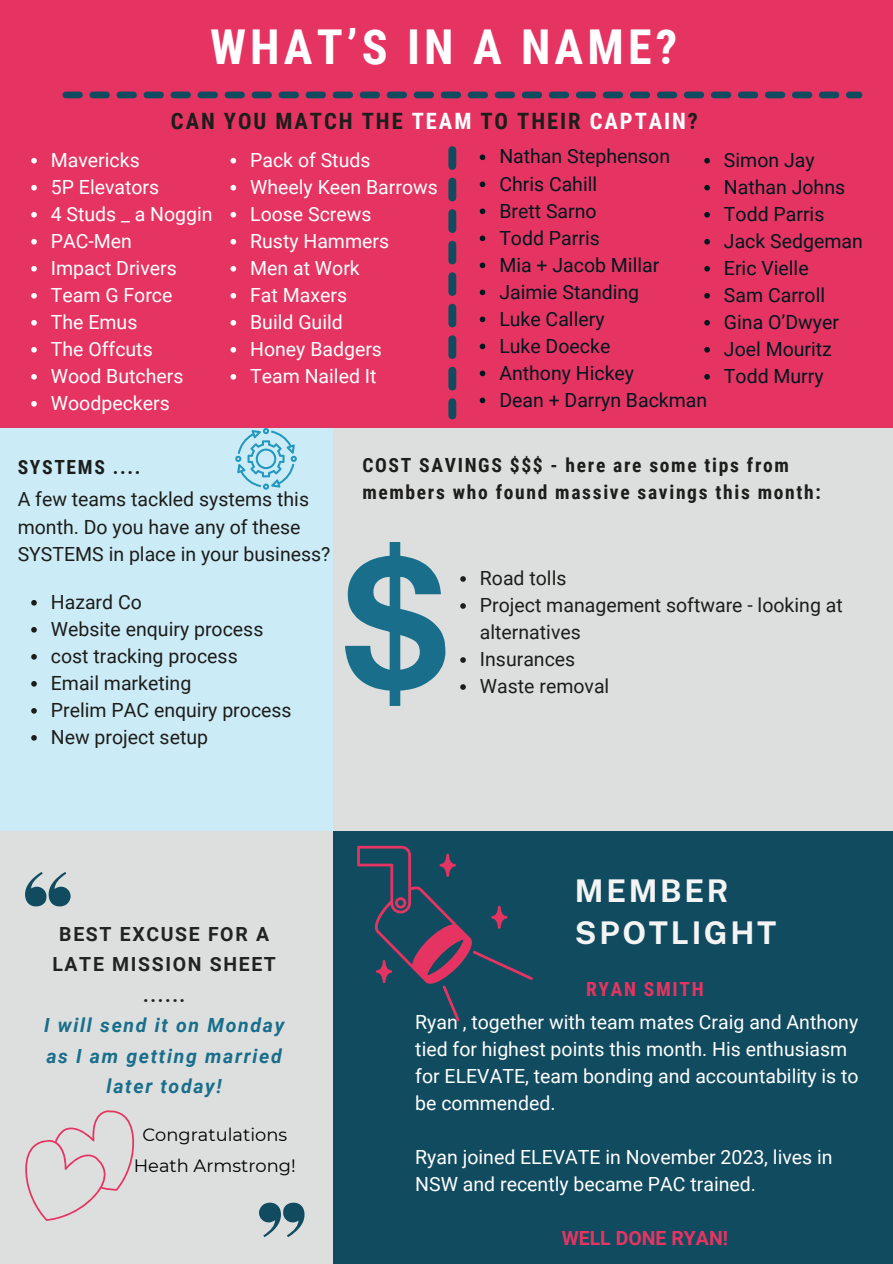
<style>
.page{position:relative;width:893px;height:1264px;background:#fff}
.page>*{position:absolute;margin:0;border:0;box-sizing:border-box;transform-origin:0 0}
.t1{font:700 48px "Roboto Condensed";letter-spacing:.085em;color:#fff}
.t2{font:700 31.35px/42.3px "Public Sans";letter-spacing:.085em;color:#f4f4f4}
.t3{font:700 22.5px "Roboto Condensed";letter-spacing:.085em;color:#1d1d1b}
.t4{font:19.5px/27px "Roboto";color:#fff}
.t5{font:19.5px/27px "Roboto";color:#1d1d1b}
.t6{font:19.5px "Roboto";color:#00171f}
.t7{font:700 19.5px/27px "Roboto Condensed";letter-spacing:.085em;color:#1d1d1b}
.t8{font:italic 700 19.5px/30.3px "Roboto";letter-spacing:.085em;color:#186e8b;text-align:center}
.t9{font:700 19.5px/30.3px "Roboto";letter-spacing:.085em;color:#222;text-align:center}
.t10{font:700 19.5px "Roboto";color:#e63462}
.t11{font:700 19.5px "Roboto Condensed";letter-spacing:.085em;color:#e63462}
.t12{font:17.85px "Montserrat";color:#000}
.s1{color:#fff}
</style>
<div class="page">
<div style="left:0;top:0;width:892px;height:1263px;background:#e63462"></div>
<div style="left:0;top:428px;width:333px;height:403px;background:#cbebf6"></div>
<div style="left:333px;top:428px;width:559px;height:403px;background:#dddfdf"></div>
<div style="left:0;top:831px;width:333px;height:432px;background:#dddfdf"></div>
<div style="left:333px;top:831px;width:559px;height:432px;background:#114b5f"></div>
<svg style="left:25px;top:872px;width:45px;height:34px"></svg>
<svg style="left:259px;top:1202px;width:45px;height:35px"></svg>
<svg style="left:357px;top:845px;width:175px;height:176px"></svg>
<svg style="left:62px;top:92px;width:800px;height:6px"></svg>
<svg style="left:235px;top:428px;width:62px;height:61px"></svg>
<svg style="left:460px;top:576px;width:6px;height:6px"></svg>
<svg style="left:460px;top:603px;width:6px;height:6px"></svg>
<svg style="left:460px;top:657px;width:6px;height:6px"></svg>
<svg style="left:460px;top:684px;width:6px;height:6px"></svg>
<svg style="left:345px;top:542px;width:100px;height:164px"></svg>
<svg style="left:448px;top:146px;width:8px;height:273px"></svg>
<svg style="left:25px;top:1110px;width:109px;height:110px"></svg>
<svg style="left:31px;top:600px;width:6px;height:5px"></svg>
<svg style="left:31px;top:627px;width:6px;height:5px"></svg>
<svg style="left:31px;top:654px;width:6px;height:5px"></svg>
<svg style="left:31px;top:681px;width:6px;height:5px"></svg>
<svg style="left:31px;top:708px;width:6px;height:5px"></svg>
<svg style="left:31px;top:735px;width:6px;height:5px"></svg>
<svg style="left:31px;top:158px;width:6px;height:5px"></svg>
<svg style="left:31px;top:185px;width:6px;height:5px"></svg>
<svg style="left:31px;top:212px;width:6px;height:5px"></svg>
<svg style="left:31px;top:239px;width:6px;height:5px"></svg>
<svg style="left:31px;top:266px;width:6px;height:5px"></svg>
<svg style="left:31px;top:293px;width:6px;height:5px"></svg>
<svg style="left:31px;top:320px;width:6px;height:5px"></svg>
<svg style="left:31px;top:347px;width:6px;height:5px"></svg>
<svg style="left:31px;top:374px;width:6px;height:5px"></svg>
<svg style="left:31px;top:401px;width:6px;height:5px"></svg>
<svg style="left:230px;top:158px;width:6px;height:5px"></svg>
<svg style="left:230px;top:185px;width:6px;height:5px"></svg>
<svg style="left:230px;top:212px;width:6px;height:5px"></svg>
<svg style="left:230px;top:239px;width:6px;height:5px"></svg>
<svg style="left:230px;top:266px;width:6px;height:5px"></svg>
<svg style="left:230px;top:293px;width:6px;height:5px"></svg>
<svg style="left:230px;top:320px;width:6px;height:5px"></svg>
<svg style="left:230px;top:347px;width:6px;height:5px"></svg>
<svg style="left:230px;top:374px;width:6px;height:5px"></svg>
<svg style="left:479px;top:154px;width:6px;height:6px"></svg>
<svg style="left:479px;top:181px;width:6px;height:6px"></svg>
<svg style="left:479px;top:208px;width:6px;height:6px"></svg>
<svg style="left:479px;top:235px;width:6px;height:6px"></svg>
<svg style="left:479px;top:262px;width:6px;height:6px"></svg>
<svg style="left:479px;top:289px;width:6px;height:6px"></svg>
<svg style="left:479px;top:316px;width:6px;height:6px"></svg>
<svg style="left:479px;top:343px;width:6px;height:6px"></svg>
<svg style="left:479px;top:370px;width:6px;height:6px"></svg>
<svg style="left:479px;top:397px;width:6px;height:6px"></svg>
<svg style="left:704px;top:158px;width:5px;height:5px"></svg>
<svg style="left:704px;top:185px;width:5px;height:5px"></svg>
<svg style="left:704px;top:212px;width:5px;height:5px"></svg>
<svg style="left:704px;top:239px;width:5px;height:5px"></svg>
<svg style="left:704px;top:266px;width:5px;height:5px"></svg>
<svg style="left:704px;top:293px;width:5px;height:5px"></svg>
<svg style="left:704px;top:320px;width:5px;height:5px"></svg>
<svg style="left:704px;top:347px;width:5px;height:5px"></svg>
<svg style="left:704px;top:374px;width:5px;height:5px"></svg>
<p class="t1" style="left:210px;top:19px;width:468px">WHAT’S IN A NAME?</p>
<p class="t3" style="left:171px;top:108px;width:528px">CAN YOU MATCH THE <span class="s1">TEAM</span> TO THEIR <span class="s1">CAPTAIN</span>?</p>
<p class="t4" style="left:51px;top:147px;width:90px">Mavericks</p>
<p class="t4" style="left:51px;top:174px;width:110px">5P Elevators</p>
<p class="t4" style="left:51px;top:201px;width:163px">4 Studs _ a Noggin</p>
<p class="t4" style="left:51px;top:228px;width:83px">PAC-Men</p>
<p class="t4" style="left:51px;top:255px;width:127px">Impact Drivers</p>
<p class="t4" style="left:51px;top:282px;width:123px">Team G Force</p>
<p class="t4" style="left:51px;top:309px;width:88px">The Emus</p>
<p class="t4" style="left:51px;top:336px;width:103px">The Offcuts</p>
<p class="t4" style="left:51px;top:363px;width:134px">Wood Butchers</p>
<p class="t4" style="left:51px;top:390px;width:120px">Woodpeckers</p>
<p class="t4" style="left:250px;top:147px;width:122px">Pack of Studs</p>
<p class="t4" style="left:250px;top:174px;width:189px">Wheely Keen Barrows</p>
<p class="t4" style="left:250px;top:201px;width:123px">Loose Screws</p>
<p class="t4" style="left:250px;top:228px;width:140px">Rusty Hammers</p>
<p class="t4" style="left:250px;top:255px;width:111px">Men at Work</p>
<p class="t4" style="left:250px;top:282px;width:98px">Fat Maxers</p>
<p class="t4" style="left:250px;top:309px;width:94px">Build Guild</p>
<p class="t4" style="left:250px;top:336px;width:133px">Honey Badgers</p>
<p class="t4" style="left:250px;top:363px;width:128px">Team Nailed It</p>
<p class="t6" style="left:499px;top:145px;width:172px">Nathan Stephenson</p>
<p class="t6" style="left:499px;top:172px;width:99px">Chris Cahill</p>
<p class="t6" style="left:499px;top:199px;width:99px">Brett Sarno</p>
<p class="t6" style="left:499px;top:226px;width:102px">Todd Parris</p>
<p class="t6" style="left:499px;top:253px;width:161px">Mia + Jacob Millar</p>
<p class="t6" style="left:499px;top:280px;width:141px">Jaimie Standing</p>
<p class="t6" style="left:499px;top:307px;width:107px">Luke Callery</p>
<p class="t6" style="left:499px;top:334px;width:112px">Luke Doecke</p>
<p class="t6" style="left:499px;top:361px;width:136px">Anthony Hickey</p>
<p class="t6" style="left:499px;top:388px;width:209px">Dean + Darryn Backman</p>
<p class="t6" style="left:723px;top:149px;width:92px">Simon Jay</p>
<p class="t6" style="left:723px;top:176px;width:123px">Nathan Johns</p>
<p class="t6" style="left:723px;top:203px;width:102px">Todd Parris</p>
<p class="t6" style="left:723px;top:230px;width:140px">Jack Sedgeman</p>
<p class="t6" style="left:723px;top:257px;width:86px">Eric Vielle</p>
<p class="t6" style="left:723px;top:284px;width:103px">Sam Carroll</p>
<p class="t6" style="left:723px;top:311px;width:117px">Gina O’Dwyer</p>
<p class="t6" style="left:723px;top:338px;width:109px">Joel Mouritz</p>
<p class="t6" style="left:723px;top:365px;width:101px">Todd Murry</p>
<h1 class="t7" style="left:18px;top:454px;width:124px">SYSTEMS ....</h1>
<p class="t5" style="left:18px;top:486px;width:314px">A few teams tackled systems this month. Do you have any of these<br>SYSTEMS in place in your business?</p>
<p class="t5" style="left:51px;top:589px;width:92px">Hazard Co</p>
<p class="t5" style="left:51px;top:616px;width:214px">Website enquiry process</p>
<p class="t5" style="left:51px;top:643px;width:188px">cost tracking process</p>
<p class="t5" style="left:51px;top:670px;width:142px">Email marketing</p>
<p class="t5" style="left:51px;top:697px;width:242px">Prelim PAC enquiry process</p>
<p class="t5" style="left:51px;top:724px;width:159px">New project setup</p>
<p class="t7" style="left:362px;top:452px;width:460px">COST SAVINGS $$$ - here are some tips from members who found massive savings this month:</p>
<p class="t5" style="left:480px;top:565px;width:88px">Road tolls</p>
<p class="t5" style="left:480px;top:592px;width:364px">Project management software - looking at alternatives</p>
<p class="t5" style="left:480px;top:646px;width:97px">Insurances</p>
<p class="t5" style="left:480px;top:673px;width:131px">Waste removal</p>
<p class="t9" style="left:52px;top:919px;width:225px">BEST EXCUSE FOR A<br>LATE MISSION SHEET ......</p>
<p class="t8" style="left:44px;top:1010px;width:242px">I will send it on Monday as I am getting married later today!</p>
<p class="t12" style="left:142px;top:1123px;width:146px">Congratulations</p>
<p class="t12" style="left:134px;top:1154px;width:163px">Heath Armstrong!</p>
<p class="t2" style="left:575px;top:869px;width:203px">MEMBER<br>SPOTLIGHT</p>
<p class="t11" style="left:586px;top:978px;width:119px">RYAN SMITH</p>
<p class="t4" style="left:415px;top:1008px;width:445px">Ryan , together with team mates Craig and Anthony tied for highest points this month. His enthusiasm for ELEVATE, team bonding and accountability is to be commended.</p>
<p class="t4" style="left:415px;top:1143px;width:419px">Ryan joined ELEVATE in November 2023, lives in<br>NSW and recently became PAC trained.</p>
<p class="t10" style="left:561px;top:1226px;width:168px">WELL DONE RYAN!</p>
</div>
